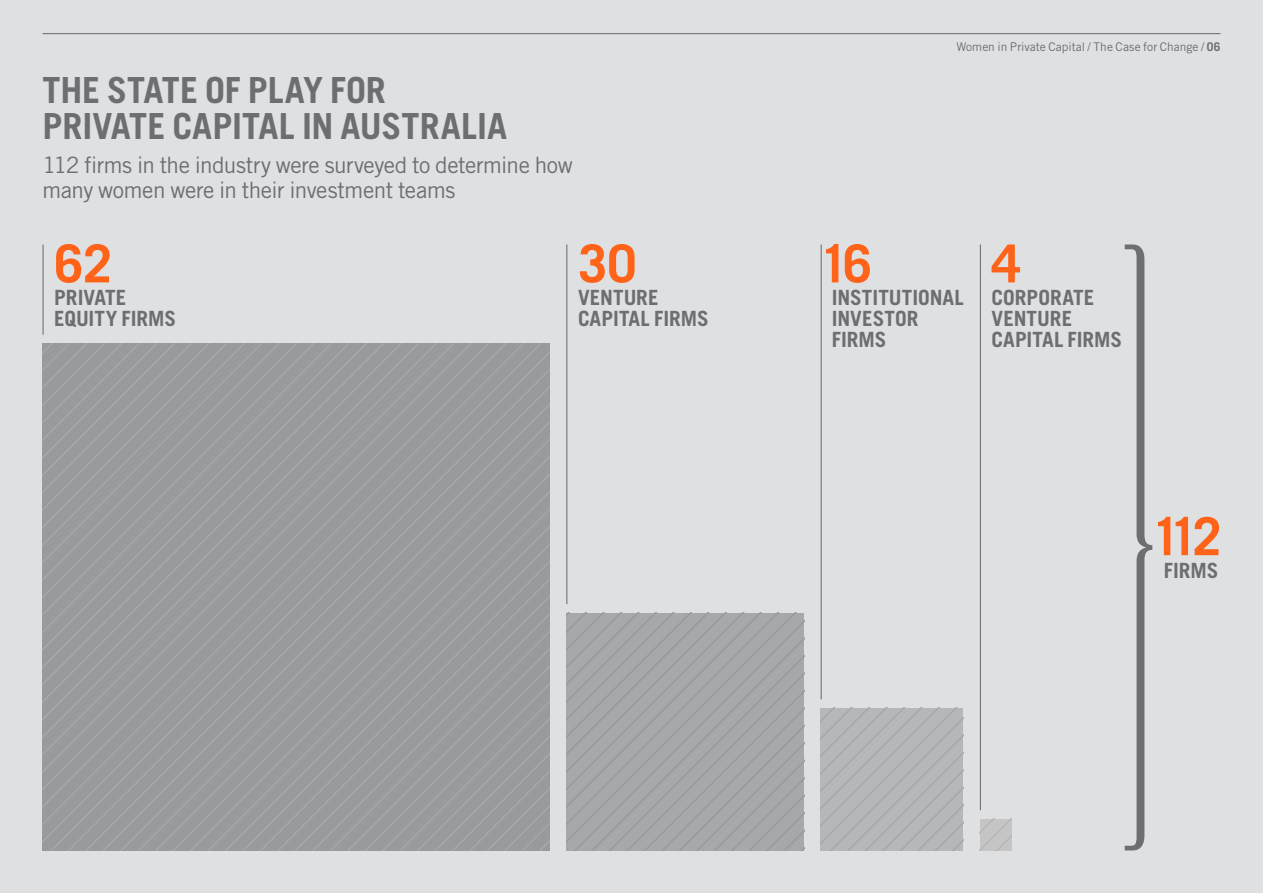
<style>
.page{position:relative;width:1263px;height:893px;background:#dfe0e1}
.page>*{position:absolute;margin:0;border:0;box-sizing:border-box;transform-origin:0 0}
.t1{font:700 52.5px "Trade Gothic LT Std";letter-spacing:-.11em;color:#ff6319}
.t2{font:700 36px/36px "Trade Gothic LT Std";color:#6d6e71}
.t3{font:22.5px/25.5px "Trade Gothic LT Std";letter-spacing:-.02em;color:#6d6e71}
.t4{font:700 21px/21px "Trade Gothic LT Std";letter-spacing:.005em;color:#6d6e71}
.t5{font:12px "Trade Gothic LT Std";color:#6d6e71}
.s1{font-weight:700}
</style>
<div class="page">
<svg style="left:1125px;top:244px;width:27px;height:606px"></svg>
<svg style="left:566px;top:613px;width:238px;height:237px;background:#a5a6a8"></svg>
<svg style="left:821px;top:708px;width:142px;height:142px;background:#b4b5b6"></svg>
<svg style="left:47px;top:348px;width:503px;height:502px;background:#9a9b9d"></svg>
<svg style="left:56px;top:357px;width:494px;height:493px;background:#9a9b9d"></svg>
<svg style="left:65px;top:365px;width:485px;height:485px;background:#9a9b9d"></svg>
<svg style="left:73px;top:374px;width:477px;height:476px;background:#9a9b9d"></svg>
<svg style="left:82px;top:383px;width:468px;height:467px;background:#9a9b9d"></svg>
<svg style="left:91px;top:391px;width:459px;height:459px;background:#9a9b9d"></svg>
<svg style="left:100px;top:400px;width:450px;height:450px;background:#9a9b9d"></svg>
<svg style="left:108px;top:409px;width:442px;height:441px;background:#9a9b9d"></svg>
<svg style="left:117px;top:418px;width:433px;height:432px;background:#9a9b9d"></svg>
<svg style="left:126px;top:426px;width:424px;height:424px;background:#9a9b9d"></svg>
<svg style="left:134px;top:435px;width:416px;height:415px;background:#9a9b9d"></svg>
<svg style="left:143px;top:444px;width:407px;height:406px;background:#9a9b9d"></svg>
<svg style="left:152px;top:453px;width:398px;height:397px;background:#9a9b9d"></svg>
<svg style="left:161px;top:461px;width:389px;height:389px;background:#9a9b9d"></svg>
<svg style="left:169px;top:470px;width:381px;height:380px;background:#9a9b9d"></svg>
<svg style="left:178px;top:479px;width:372px;height:371px;background:#9a9b9d"></svg>
<svg style="left:187px;top:488px;width:363px;height:362px;background:#9a9b9d"></svg>
<svg style="left:196px;top:496px;width:354px;height:354px;background:#9a9b9d"></svg>
<svg style="left:204px;top:505px;width:346px;height:345px;background:#9a9b9d"></svg>
<svg style="left:213px;top:514px;width:337px;height:336px;background:#9a9b9d"></svg>
<svg style="left:222px;top:522px;width:328px;height:328px;background:#9a9b9d"></svg>
<svg style="left:230px;top:531px;width:320px;height:319px;background:#9a9b9d"></svg>
<svg style="left:239px;top:540px;width:311px;height:310px;background:#9a9b9d"></svg>
<svg style="left:248px;top:549px;width:302px;height:301px;background:#9a9b9d"></svg>
<svg style="left:257px;top:557px;width:293px;height:293px;background:#9a9b9d"></svg>
<svg style="left:265px;top:566px;width:285px;height:284px;background:#9a9b9d"></svg>
<svg style="left:274px;top:575px;width:276px;height:275px;background:#9a9b9d"></svg>
<svg style="left:283px;top:584px;width:267px;height:266px;background:#9a9b9d"></svg>
<svg style="left:292px;top:592px;width:258px;height:258px;background:#9a9b9d"></svg>
<svg style="left:300px;top:601px;width:250px;height:249px;background:#9a9b9d"></svg>
<svg style="left:309px;top:610px;width:241px;height:240px;background:#9a9b9d"></svg>
<svg style="left:318px;top:618px;width:232px;height:232px;background:#9a9b9d"></svg>
<svg style="left:326px;top:627px;width:224px;height:223px;background:#9a9b9d"></svg>
<svg style="left:335px;top:636px;width:215px;height:214px;background:#9a9b9d"></svg>
<div style="left:344px;top:645px;width:206px;height:205px;background:#999a9c"></div>
<hr style="left:43px;top:244px;width:1px;height:91px;background:#6d6e71">
<hr style="left:566px;top:244px;width:1px;height:360px;background:#6d6e71">
<hr style="left:821px;top:244px;width:1px;height:455px;background:#6d6e71">
<svg style="left:980px;top:819px;width:31px;height:31px"></svg>
<hr style="left:980px;top:244px;width:1px;height:566px;background:#6d6e71">
<hr style="left:43px;top:33px;width:1177px;height:1px;background:#6d6e71">
<h2 class="t2" style="left:43px;top:71px;width:466px">THE STATE OF PLAY FOR<br>PRIVATE CAPITAL IN AUSTRALIA</h2>
<p class="t3" style="left:43px;top:152px;width:532px">112 firms in the industry were surveyed to determine how many women were in their investment teams</p>
<h1 class="t1" style="left:54px;top:231px;width:60px">62</h1>
<p class="t4" style="left:54px;top:287px;width:124px">PRIVATE<br>EQUITY FIRMS</p>
<h1 class="t1" style="left:578px;top:231px;width:60px">30</h1>
<p class="t4" style="left:578px;top:287px;width:132px">VENTURE<br>CAPITAL FIRMS</p>
<p class="t5" style="left:956px;top:40px;width:266px">Women in Private Capital / The Case for Change / <span class="s1">06</span></p>
<h1 class="t1" style="left:819px;top:231px;width:54px">16</h1>
<p class="t4" style="left:832px;top:287px;width:134px">INSTITUTIONAL<br>INVESTOR<br>FIRMS</p>
<h1 class="t1" style="left:991px;top:231px;width:31px">4</h1>
<p class="t4" style="left:991px;top:287px;width:132px">CORPORATE<br>VENTURE<br>CAPITAL FIRMS</p>
<h1 class="t1" style="left:1151px;top:504px;width:72px">112</h1>
<p class="t4" style="left:1164px;top:559px;width:56px">FIRMS</p>
</div>
